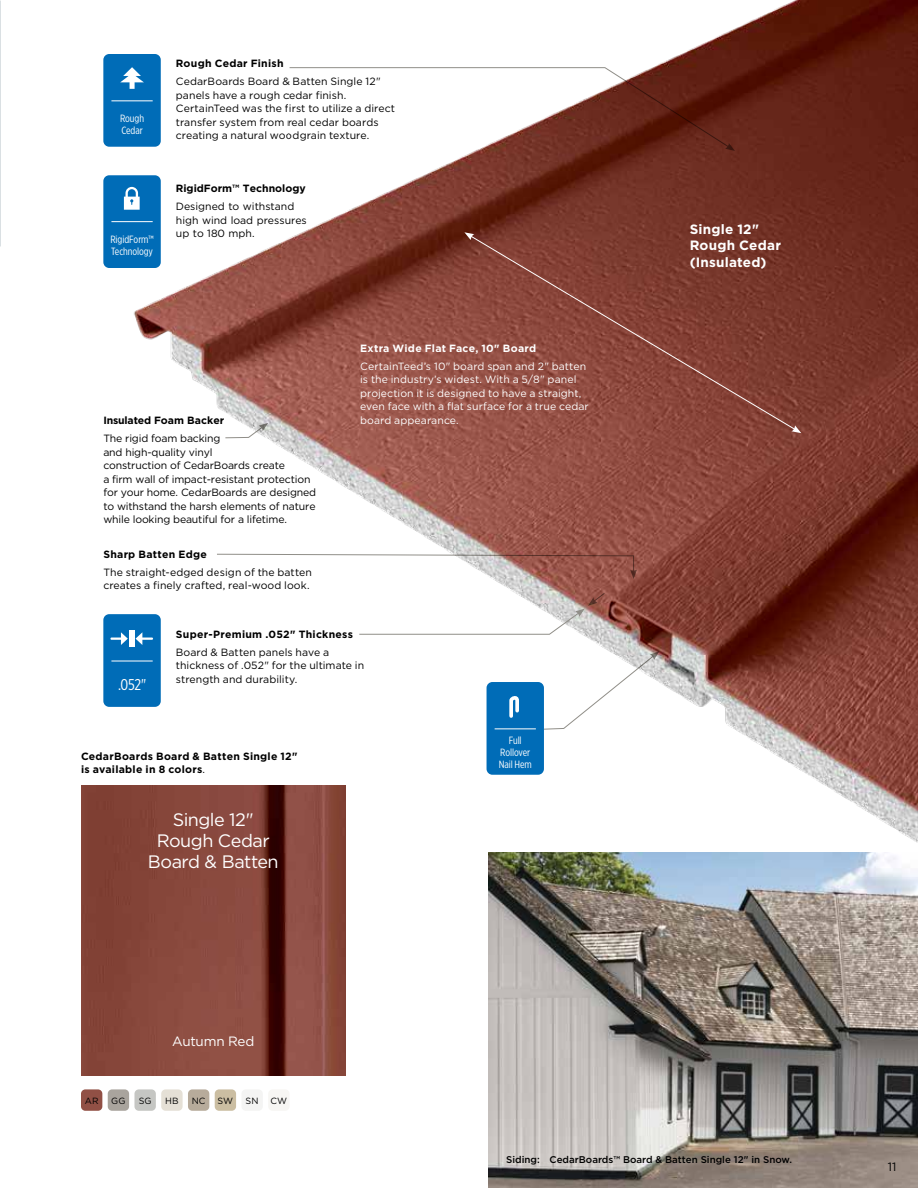
<style>
.page{position:relative;width:918px;height:1188px;background:#fff}
.page>*{position:absolute;margin:0;border:0;box-sizing:border-box;transform-origin:0 0}
.t1{font:18px/21px "Gotham";letter-spacing:-.03em;color:#fff;text-align:center}
.t2{font:15.6px "Gotham X Narrow";color:#fff}
.t3{font:700 13.5px/16.5px "Gotham";letter-spacing:.015em;color:#fff}
.t4{font:13.5px "Gotham";letter-spacing:-.02em;color:#fff}
.t5{font:12px "Gotham";color:#000}
.t6{font:10.5px/13.5px "Gotham";color:#000}
.t7{font:10.5px/13.5px "Gotham";letter-spacing:.005em;color:#fff}
.t8{font:700 10.5px/13.5px "Gotham";letter-spacing:.02em;color:#000}
.t9{font:10.5px/12px "Gotham X Narrow";letter-spacing:-.005em;color:#fff}
.t10{font:700 10.5px "Gotham";letter-spacing:.025em;color:#fff}
.t11{font:700 10.5px "Gotham";color:#000}
.t12{font:700 10.5px "Gotham";letter-spacing:-.015em;color:#000}
.t13{font:500 9.75px "Gotham";color:#000}
.t14{font:9px "Gotham";letter-spacing:.01em;color:#000}
.s1{font-weight:400}
</style>
<div class="page">
<img style="left:110px;top:0;width:808px;height:869px">
<img style="left:489px;top:853px;width:429px;height:335px">
<img style="left:81px;top:786px;width:265px;height:290px">
<svg style="left:469px;top:235px;width:327px;height:196px;background:#864438"></svg>
<svg style="left:464px;top:232px;width:10px;height:8px"></svg>
<svg style="left:791px;top:425px;width:10px;height:8px"></svg>
<svg style="left:216px;top:553px;width:421px;height:26px"></svg>
<svg style="left:359px;top:592px;width:246px;height:43px"></svg>
<div style="left:103px;top:614px;width:58px;height:93px;background:#006cb7;border-radius:6px"></div>
<div style="left:129px;top:630px;width:6px;height:17px;background:#fff"></div>
<svg style="left:111px;top:632px;width:17px;height:13px"></svg>
<svg style="left:136px;top:632px;width:16px;height:13px"></svg>
<hr style="left:111px;top:661px;width:42px;height:1px;background:#fff">
<div style="left:103px;top:54px;width:58px;height:93px;background:#006cb7;border-radius:6px"></div>
<svg style="left:120px;top:67px;width:24px;height:22px"></svg>
<hr style="left:111px;top:100px;width:42px;height:1px;background:#fff">
<svg style="left:289px;top:67px;width:446px;height:84px"></svg>
<svg style="left:543px;top:651px;width:116px;height:79px"></svg>
<div style="left:487px;top:682px;width:57px;height:93px;background:#006cb7;border-radius:6px"></div>
<svg style="left:509px;top:696px;width:10px;height:22px"></svg>
<hr style="left:495px;top:728px;width:41px;height:1px;background:#fff">
<div style="left:134px;top:1089px;width:22px;height:22px;background:#c5c6c3;border-radius:4px"></div>
<div style="left:268px;top:1089px;width:22px;height:22px;background:#f7f6f3;border-radius:4px"></div>
<div style="left:108px;top:1089px;width:21px;height:22px;background:#a9a49d;border-radius:4px"></div>
<div style="left:215px;top:1089px;width:21px;height:22px;background:#cbbea2;border-radius:4px"></div>
<div style="left:188px;top:1089px;width:21px;height:22px;background:#b7ab9b;border-radius:4px"></div>
<div style="left:161px;top:1089px;width:22px;height:22px;background:#e5e0d6;border-radius:4px"></div>
<div style="left:81px;top:1089px;width:21px;height:22px;background:#915045;border-radius:4px"></div>
<div style="left:241px;top:1089px;width:22px;height:22px;background:#f4f4f3;border-radius:4px"></div>
<svg style="left:225px;top:423px;width:43px;height:16px"></svg>
<div style="left:103px;top:175px;width:58px;height:93px;background:#006cb7;border-radius:6px"></div>
<svg style="left:124px;top:187px;width:16px;height:23px"></svg>
<hr style="left:111px;top:221px;width:42px;height:1px;background:#fff">
<p class="t9" style="left:120px;top:112px;width:26px">Rough<br>Cedar</p>
<p class="t9" style="left:110px;top:233px;width:45px">RigidForm™<br>Technology</p>
<p class="t8" style="left:176px;top:57px;width:109px">Rough Cedar Finish</p>
<p class="t6" style="left:176px;top:75px;width:221px">CedarBoards Board &amp; Batten Single 12" panels have a rough cedar finish.<br>CertainTeed was the first to utilize a direct transfer system from real cedar boards creating a natural woodgrain texture.</p>
<p class="t11" style="left:176px;top:182px;width:131px">RigidForm™ Technology</p>
<p class="t6" style="left:176px;top:200px;width:132px">Designed to withstand high wind load pressures up to 180 mph.</p>
<p class="t12" style="left:103px;top:414px;width:122px">Insulated Foam Backer</p>
<p class="t6" style="left:103px;top:432px;width:214px">The rigid foam backing<br>and high-quality vinyl<br>construction of CedarBoards create<br>a firm wall of impact-resistant protection for your home. CedarBoards are designed to withstand the harsh elements of nature while looking beautiful for a lifetime.</p>
<p class="t10" style="left:360px;top:341px;width:178px">Extra Wide Flat Face, 10" Board</p>
<p class="t7" style="left:360px;top:359px;width:230px">CertainTeed’s 10" board span and 2" batten is the industry’s widest. With a 5/8" panel projection it is designed to have a straight, even face with a flat surface for a true cedar board appearance.</p>
<p class="t8" style="left:103px;top:547px;width:105px">Sharp Batten Edge</p>
<p class="t6" style="left:103px;top:565px;width:210px">The straight-edged design of the batten creates a finely crafted, real-wood look.</p>
<p class="t8" style="left:176px;top:627px;width:179px">Super-Premium .052" Thickness</p>
<p class="t6" style="left:176px;top:645px;width:190px">Board &amp; Batten panels have a thickness of .052" for the ultimate in strength and durability.</p>
<h2 class="t2" style="left:118px;top:675px;width:30px">.052"</h2>
<p class="t8" style="left:81px;top:749px;width:218px">CedarBoards Board &amp; Batten Single 12" is available in 8 colors<span class="s1">.</span></p>
<h1 class="t1" style="left:148px;top:809px;width:132px">Single 12"<br>Rough Cedar<br>Board &amp; Batten</h1>
<p class="t4" style="left:172px;top:1033px;width:84px">Autumn Red</p>
<p class="t14" style="left:85px;top:1095px;width:15px">AR</p>
<p class="t14" style="left:111px;top:1095px;width:16px">GG</p>
<p class="t14" style="left:139px;top:1095px;width:14px">SG</p>
<p class="t14" style="left:165px;top:1095px;width:15px">HB</p>
<p class="t14" style="left:192px;top:1095px;width:15px">NC</p>
<p class="t14" style="left:218px;top:1095px;width:17px">SW</p>
<p class="t14" style="left:246px;top:1095px;width:14px">SN</p>
<p class="t14" style="left:271px;top:1095px;width:18px">CW</p>
<p class="t9" style="left:499px;top:734px;width:34px;text-align:center">Full<br>Rollover<br>Nail Hem</p>
<p class="t3" style="left:690px;top:221px;width:93px">Single 12"<br>Rough Cedar (Insulated)</p>
<p class="t13" style="left:506px;top:1153px;width:287px">Siding: CedarBoards™ Board &amp; Batten Single 12" in Snow.</p>
<p class="t5" style="left:888px;top:1159px;width:10px">11</p>
</div>
